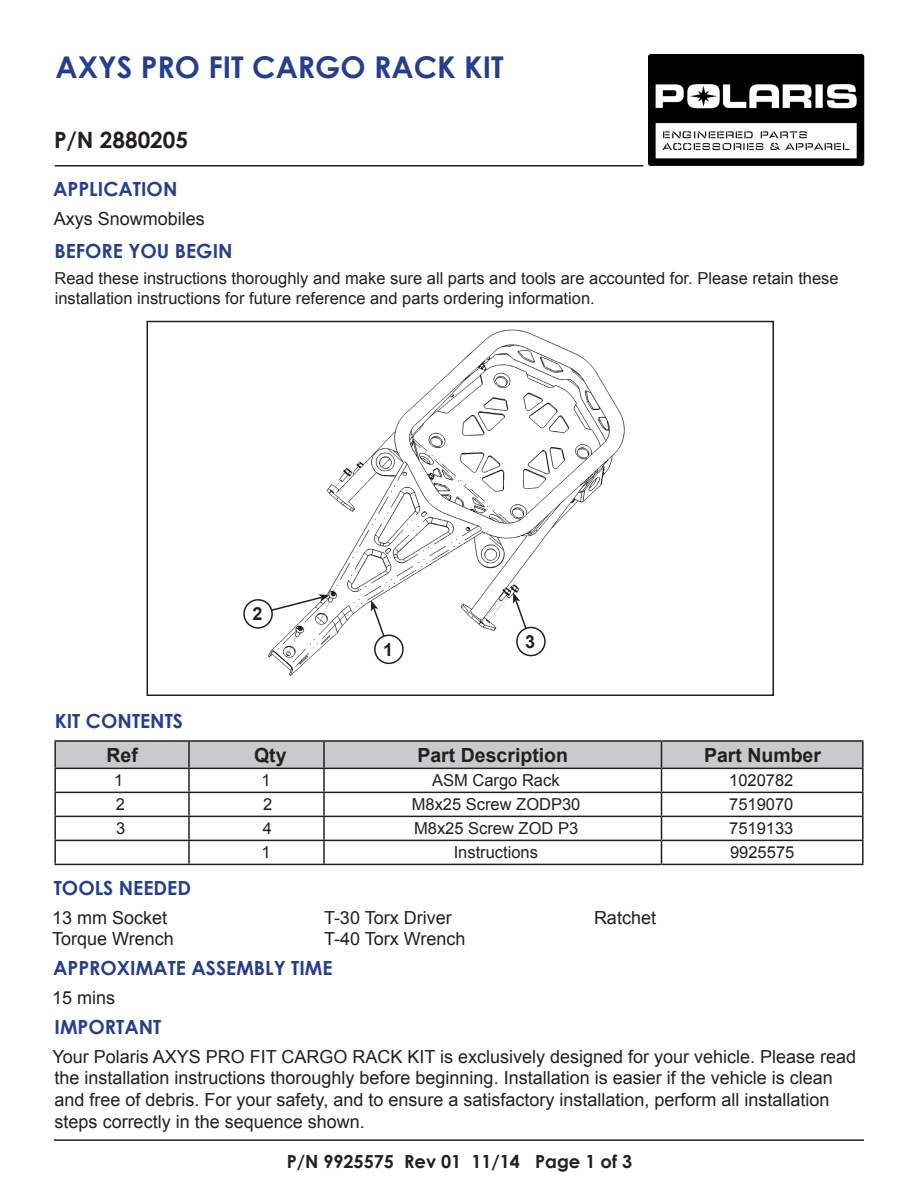
<style>
.page{position:relative;width:918px;height:1188px;background:#fff}
.page>*{position:absolute;margin:0;border:0;box-sizing:border-box;transform-origin:0 0}
.Kit_Name{font:700 30px "Century Gothic";color:#253f8e}
.t1{font:700 22.5px "Century Gothic";color:#231f20}
.Body_Text_Big_size{font:700 19.5px "Century Gothic";color:#253f8e}
.t2{font:700 19.5px "Arial";color:#231f20}
.Important{font:18px/21.6px "Arial";color:#231f20}
.Table_Body{font:18px "Arial";color:#231f20}
.t3{font:700 18px "Century Gothic";color:#231f20}
.Body_Text_Big_size-2{font:18px "Arial";color:#231f20}
.t4{font:700 18px "Arial";color:#231f20}
.Body_Text{font:16.5px/19.8px "Arial";color:#231f20}
</style>
<div class="page">
<hr style="left:54px;top:1139px;width:810px;height:2px;background:#231f20">
<img style="left:648px;top:54px;width:216px;height:112px">
<hr style="left:55px;top:165px;width:588px;height:1px;background:#231f20">
<hr style="left:662px;top:740px;width:202px;height:2px;background:#231f20">
<hr style="left:862px;top:742px;width:2px;height:26px;background:#231f20">
<hr style="left:662px;top:768px;width:202px;height:1px;background:#231f20">
<hr style="left:862px;top:769px;width:2px;height:23px;background:#231f20">
<hr style="left:662px;top:792px;width:202px;height:1px;background:#231f20">
<hr style="left:862px;top:793px;width:2px;height:23px;background:#231f20">
<hr style="left:662px;top:816px;width:202px;height:1px;background:#231f20">
<hr style="left:862px;top:817px;width:2px;height:23px;background:#231f20">
<hr style="left:662px;top:840px;width:202px;height:1px;background:#231f20">
<hr style="left:862px;top:841px;width:2px;height:23px;background:#231f20">
<hr style="left:662px;top:864px;width:202px;height:1px;background:#231f20">
<hr style="left:54px;top:740px;width:135px;height:2px;background:#231f20">
<hr style="left:54px;top:742px;width:2px;height:26px;background:#231f20">
<hr style="left:189px;top:740px;width:135px;height:2px;background:#231f20">
<hr style="left:324px;top:740px;width:338px;height:2px;background:#231f20">
<hr style="left:54px;top:768px;width:135px;height:1px;background:#231f20">
<hr style="left:54px;top:769px;width:2px;height:23px;background:#231f20">
<hr style="left:54px;top:792px;width:135px;height:1px;background:#231f20">
<hr style="left:54px;top:793px;width:2px;height:23px;background:#231f20">
<hr style="left:54px;top:816px;width:135px;height:1px;background:#231f20">
<hr style="left:54px;top:817px;width:2px;height:23px;background:#231f20">
<hr style="left:54px;top:840px;width:135px;height:1px;background:#231f20">
<hr style="left:54px;top:841px;width:2px;height:23px;background:#231f20">
<svg style="left:55px;top:741px;width:808px;height:123px"></svg>
<hr style="left:54px;top:864px;width:135px;height:1px;background:#231f20">
<hr style="left:189px;top:864px;width:135px;height:1px;background:#231f20">
<hr style="left:324px;top:864px;width:338px;height:1px;background:#231f20">
<img style="left:243px;top:329px;width:382px;height:347px">
<div style="left:147px;top:321px;width:627px;height:375px;border:2px solid #231f20"></div>
<svg style="left:371px;top:600px;width:23px;height:60px"></svg>
<svg style="left:513px;top:592px;width:23px;height:61px"></svg>
<svg style="left:258px;top:594px;width:72px;height:21px"></svg>
<div style="left:375px;top:635px;width:28px;height:28px;background:#fff;border-radius:50%"></div>
<div style="left:374px;top:635px;width:30px;height:29px;border:2px solid #231f20;border-radius:50%"></div>
<div style="left:517px;top:627px;width:28px;height:29px;background:#fff;border-radius:50%"></div>
<div style="left:516px;top:627px;width:30px;height:29px;border:2px solid #231f20;border-radius:50%"></div>
<div style="left:244px;top:600px;width:28px;height:28px;background:#fff;border-radius:50%"></div>
<div style="left:243px;top:599px;width:30px;height:30px;border:2px solid #231f20;border-radius:50%"></div>
<p class="Kit_Name" style="left:56px;top:44px;width:450px">AXYS PRO FIT CARGO RACK KIT</p>
<p class="t1" style="left:54px;top:123px;width:136px">P/N 2880205</p>
<p class="Body_Text_Big_size" style="left:53px;top:175px;width:126px">APPLICATION</p>
<p class="Body_Text_Big_size-2" style="left:54px;top:207px;width:153px">Axys Snowmobiles</p>
<p class="Body_Text_Big_size" style="left:54px;top:236px;width:180px">BEFORE YOU BEGIN</p>
<p class="Body_Text" style="left:55px;top:269px;width:786px">Read these instructions thoroughly and make sure all parts and tools are accounted for. Please retain these installation instructions for future reference and parts ordering information.</p>
<p class="t4" style="left:252px;top:602px;width:12px">2</p>
<p class="t4" style="left:383px;top:638px;width:12px">1</p>
<p class="t4" style="left:525px;top:630px;width:12px">3</p>
<p class="Body_Text_Big_size" style="left:55px;top:706px;width:130px">KIT CONTENTS</p>
<p class="t2" style="left:106px;top:742px;width:33px">Ref</p>
<p class="t2" style="left:254px;top:742px;width:34px">Qty</p>
<p class="t2" style="left:417px;top:742px;width:152px">Part Description</p>
<p class="t2" style="left:704px;top:742px;width:119px">Part Number</p>
<p class="Body_Text" style="left:114px;top:771px;width:11px">1</p>
<p class="Body_Text" style="left:262px;top:771px;width:11px">1</p>
<p class="Body_Text" style="left:432px;top:771px;width:129px">ASM Cargo Rack</p>
<p class="Body_Text" style="left:729px;top:771px;width:66px">1020782</p>
<p class="Body_Text" style="left:116px;top:795px;width:11px">2</p>
<p class="Body_Text" style="left:263px;top:795px;width:11px">2</p>
<p class="Body_Text" style="left:412px;top:795px;width:170px">M8x25 Screw ZODP30</p>
<p class="Body_Text" style="left:729px;top:795px;width:66px">7519070</p>
<p class="Body_Text" style="left:116px;top:819px;width:11px">3</p>
<p class="Body_Text" style="left:263px;top:819px;width:11px">4</p>
<p class="Body_Text" style="left:414px;top:819px;width:166px">M8x25 Screw ZOD P3</p>
<p class="Body_Text" style="left:729px;top:819px;width:66px">7519133</p>
<p class="Body_Text" style="left:262px;top:843px;width:11px">1</p>
<p class="Body_Text" style="left:454px;top:843px;width:86px">Instructions</p>
<p class="Body_Text" style="left:730px;top:843px;width:66px">9925575</p>
<p class="Body_Text_Big_size" style="left:54px;top:873px;width:139px">TOOLS NEEDED</p>
<p class="Table_Body" style="left:52px;top:906px;width:117px">13 mm Socket</p>
<p class="Table_Body" style="left:324px;top:906px;width:129px">T-30 Torx Driver</p>
<p class="Table_Body" style="left:594px;top:906px;width:64px">Ratchet</p>
<p class="Table_Body" style="left:52px;top:927px;width:123px">Torque Wrench</p>
<p class="Table_Body" style="left:324px;top:927px;width:143px">T-40 Torx Wrench</p>
<p class="Body_Text_Big_size" style="left:53px;top:953px;width:281px">APPROXIMATE ASSEMBLY TIME</p>
<p class="Body_Text_Big_size-2" style="left:52px;top:986px;width:65px">15 mins</p>
<p class="Body_Text_Big_size" style="left:55px;top:1013px;width:108px">IMPORTANT</p>
<p class="Important" style="left:52px;top:1046px;width:805px">Your Polaris AXYS PRO FIT CARGO RACK KIT is exclusively designed for your vehicle. Please read the installation instructions thoroughly before beginning. Installation is easier if the vehicle is clean and free of debris. For your safety, and to ensure a satisfactory installation, perform all installation steps correctly in the sequence shown.</p>
<p class="t3" style="left:287px;top:1147px;width:347px">P/N 9925575 Rev 01 11/14 Page 1 of 3</p>
</div>
